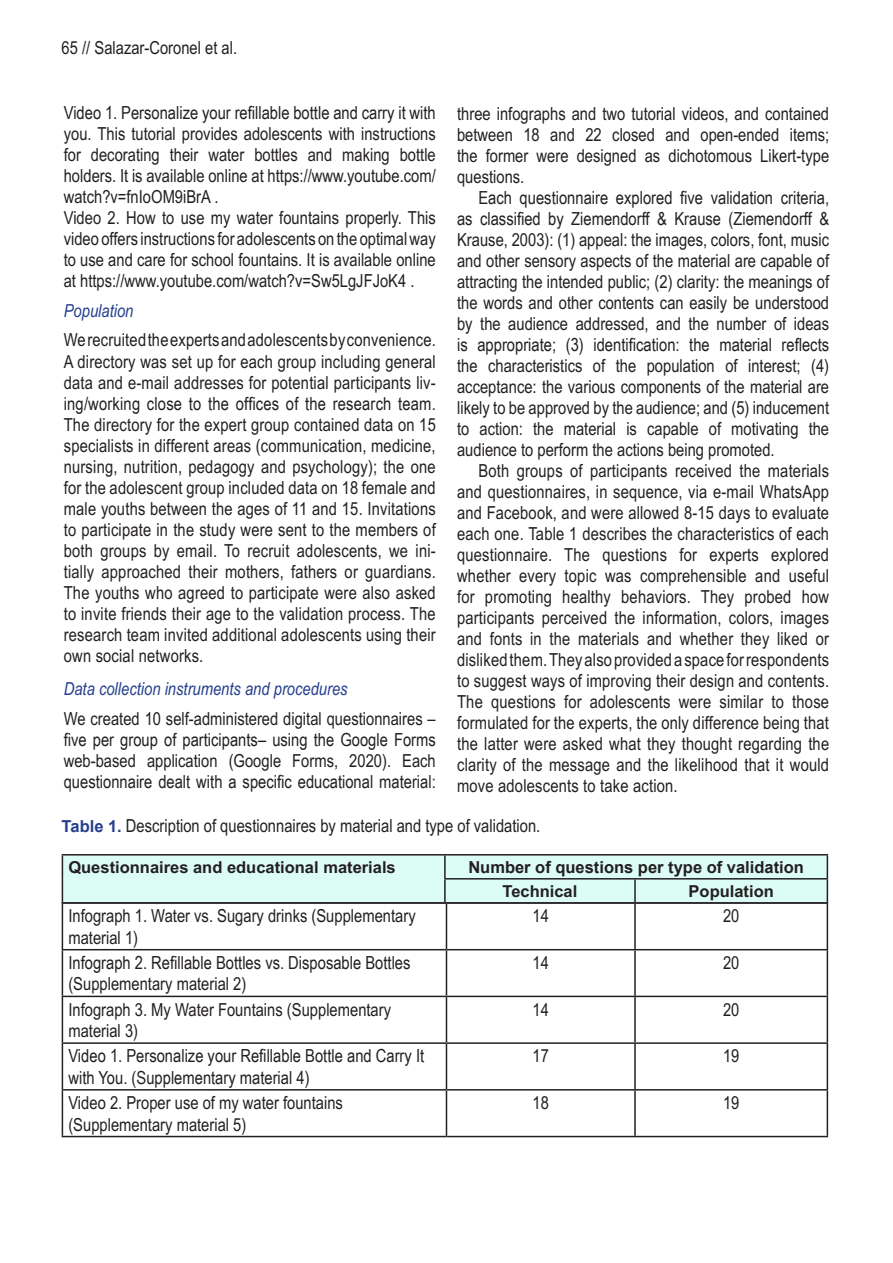
<style>
.page{position:relative;width:893px;height:1263px;background:#fff}
.page>*{position:absolute;margin:0;border:0;box-sizing:border-box;transform-origin:0 0}
.t1{font:18px/21px "Arial Narrow";color:#231f20;text-align:justify}
.t2{font:18px/21px "Arial Narrow 2";color:#231f20}
.t3{font:italic 18px "Arial Narrow";color:#253f8e}
.t4{font:16.5px "Arial Bold MT2";color:#231f20}
.t5{font:700 16.5px "Arial";color:#231f20}
.s1{font-family:"Arial Narrow 2"}
.s2{font-family:"Arial Narrow"}
.s3{font-family:"Arial";font-weight:700;font-size:16.5px;color:#253f8e}
</style>
<div class="page">
<hr style="left:62px;top:902px;width:384px;height:2px;background:#231f20">
<hr style="left:62px;top:904px;width:1px;height:45px;background:#231f20">
<hr style="left:446px;top:902px;width:189px;height:2px;background:#231f20">
<hr style="left:446px;top:904px;width:1px;height:45px;background:#231f20">
<hr style="left:635px;top:902px;width:193px;height:2px;background:#231f20">
<hr style="left:634px;top:904px;width:2px;height:45px;background:#231f20">
<hr style="left:827px;top:904px;width:1px;height:45px;background:#231f20">
<hr style="left:62px;top:949px;width:384px;height:1px;background:#231f20">
<hr style="left:62px;top:950px;width:1px;height:46px;background:#231f20">
<hr style="left:446px;top:949px;width:189px;height:1px;background:#231f20">
<hr style="left:446px;top:950px;width:1px;height:46px;background:#231f20">
<hr style="left:635px;top:949px;width:193px;height:1px;background:#231f20">
<hr style="left:634px;top:950px;width:2px;height:46px;background:#231f20">
<hr style="left:827px;top:950px;width:1px;height:46px;background:#231f20">
<hr style="left:62px;top:996px;width:384px;height:1px;background:#231f20">
<hr style="left:62px;top:997px;width:1px;height:45px;background:#231f20">
<hr style="left:446px;top:996px;width:189px;height:1px;background:#231f20">
<hr style="left:446px;top:997px;width:1px;height:45px;background:#231f20">
<hr style="left:635px;top:996px;width:193px;height:1px;background:#231f20">
<hr style="left:634px;top:997px;width:2px;height:45px;background:#231f20">
<hr style="left:827px;top:997px;width:1px;height:45px;background:#231f20">
<hr style="left:62px;top:1042px;width:384px;height:2px;background:#231f20">
<hr style="left:62px;top:1044px;width:1px;height:45px;background:#231f20">
<hr style="left:446px;top:1042px;width:189px;height:2px;background:#231f20">
<hr style="left:446px;top:1044px;width:1px;height:45px;background:#231f20">
<hr style="left:635px;top:1042px;width:193px;height:2px;background:#231f20">
<hr style="left:634px;top:1044px;width:2px;height:45px;background:#231f20">
<hr style="left:827px;top:1044px;width:1px;height:45px;background:#231f20">
<hr style="left:62px;top:1089px;width:384px;height:1px;background:#231f20">
<hr style="left:62px;top:1090px;width:1px;height:46px;background:#231f20">
<hr style="left:446px;top:1089px;width:189px;height:1px;background:#231f20">
<hr style="left:446px;top:1090px;width:1px;height:46px;background:#231f20">
<hr style="left:635px;top:1089px;width:193px;height:1px;background:#231f20">
<hr style="left:634px;top:1090px;width:2px;height:46px;background:#231f20">
<hr style="left:827px;top:1090px;width:1px;height:46px;background:#231f20">
<hr style="left:62px;top:1136px;width:384px;height:1px;background:#231f20">
<hr style="left:446px;top:1136px;width:189px;height:1px;background:#231f20">
<hr style="left:635px;top:1136px;width:193px;height:1px;background:#231f20">
<hr style="left:62px;top:854px;width:383px;height:1px;background:#231f20">
<hr style="left:445px;top:854px;width:190px;height:1px;background:#231f20">
<hr style="left:635px;top:854px;width:193px;height:1px;background:#231f20">
<div style="left:62px;top:855px;width:766px;height:47px;background:#dcfcf6"></div>
<p class="t1" style="left:62px;top:36px;width:177px">65 // Salazar-Coronel et al.</p>
<p class="t1" style="left:64px;top:102px;width:374px"><span class="s1">Video 1. Personalize your refillable bottle and carry it with </span>you. This tutorial provides adolescents with instructions for decorating their water bottles and making bottle holders. It is available online at https://www.youtube.com/ watch?v=fnIoOM9iBrA .</p>
<p class="t1" style="left:64px;top:207px;width:374px">Video 2. How to use my water fountains properly. This video offers instructions for adolescents on the optimal way to use and care for school fountains. It is available online at https://www.youtube.com/watch?v=Sw5LgJFJoK4 .</p>
<p class="t3" style="left:64px;top:298px;width:71px">Population</p>
<p class="t1" style="left:64px;top:329px;width:374px">We recruited the experts and adolescents by convenience.<br>A directory was set up for each group including general data and e-mail addresses for potential participants liv&shy;<span class="s1">ing/working close to the offices of the research team.<br></span>The directory for the expert group contained data on 15 specialists in different areas (communication, medicine, nursing, nutrition, pedagogy and psychology); the one for the adolescent group included data on 18 female and male youths between the ages of 11 and 15. Invitations to participate in the study were sent to the members of both groups by email. To recruit adolescents, we ini&shy;tially approached their mothers, fathers or guardians.<br>The youths who agreed to participate were also asked to invite friends their age to the validation process. The research team invited additional adolescents using their own social networks.</p>
<p class="t3" style="left:64px;top:676px;width:285px">Data collection instruments and procedures</p>
<p class="t2" style="left:64px;top:707px;width:374px;text-align:justify"><span class="s2">We created 10 self-administered digital questionnaires – </span>five per group of participants– using the Google Forms <span class="s2">web-based application (Google Forms, 2020). Each </span>questionnaire dealt with a specific educational material:</p>
<p class="t1" style="left:457px;top:102px;width:374px">three infographs and two tutorial videos, and contained between 18 and 22 closed and open-ended items; the former were designed as dichotomous Likert-type questions.</p>
<p class="t1" style="left:457px;top:186px;width:374px;text-indent:21px"><span class="s1">Each questionnaire explored five validation criteria, as classified by Ziemendorff &amp; Krause (Ziemendorff &amp; </span>Krause, 2003): (1) appeal: the images, colors, font, music and other sensory aspects of the material are capable of attracting the intended public; (2) clarity: the meanings of the words and other contents can easily be understood by the audience addressed, and the number of ideas <span class="s1">is appropriate; (3) identification: the material reflects </span>the characteristics of the population of interest; (4) acceptance: the various components of the material are likely to be approved by the audience; and (5) inducement to action: the material is capable of motivating the audience to perform the actions being promoted.</p>
<p class="t1" style="left:457px;top:459px;width:374px;text-indent:21px">Both groups of participants received the materials and questionnaires, in sequence, via e-mail WhatsApp and Facebook, and were allowed 8-15 days to evaluate each one. Table 1 describes the characteristics of each questionnaire. The questions for experts explored whether every topic was comprehensible and useful for promoting healthy behaviors. They probed how participants perceived the information, colors, images and fonts in the materials and whether they liked or disliked them. They also provided a space for respondents to suggest ways of improving their design and contents.<br>The questions for adolescents were similar to those formulated for the experts, the only difference being that the latter were asked what they thought regarding the clarity of the message and the likelihood that it would move adolescents to take action.</p>
<p class="t1" style="left:62px;top:814px;width:480px"><span class="s3">Table 1.</span> Description of questionnaires by material and type of validation.</p>
<p class="t4" style="left:68px;top:855px;width:329px">Questionnaires and educational materials</p>
<p class="t5" style="left:468px;top:855px;width:337px">Number of questions per type of validation</p>
<p class="t4" style="left:502px;top:879px;width:76px">Technical</p>
<p class="t4" style="left:689px;top:879px;width:87px">Population</p>
<p class="t1" style="left:68px;top:904px;width:349px;line-height:21.6px">Infograph 1. Water vs. Sugary drinks (Supplementary material 1)</p>
<p class="t1" style="left:532px;top:904px;width:18px">14</p>
<p class="t1" style="left:723px;top:904px;width:18px">20</p>
<p class="t2" style="left:68px;top:951px;width:344px;line-height:21.6px">Infograph 2. Refillable Bottles vs. Disposable Bottles <span class="s2">(Supplementary material 2)</span></p>
<p class="t1" style="left:532px;top:951px;width:18px">14</p>
<p class="t1" style="left:723px;top:951px;width:18px">20</p>
<p class="t1" style="left:68px;top:998px;width:324px;line-height:21.6px">Infograph 3. My Water Fountains (Supplementary material 3)</p>
<p class="t1" style="left:532px;top:998px;width:18px">14</p>
<p class="t1" style="left:723px;top:998px;width:18px">20</p>
<p class="t2" style="left:68px;top:1044px;width:357px;line-height:21.6px">Video 1. Personalize your Refillable Bottle and Carry It with You. (Supplementary material 4)</p>
<p class="t1" style="left:532px;top:1045px;width:18px">17</p>
<p class="t1" style="left:723px;top:1045px;width:18px">19</p>
<p class="t1" style="left:68px;top:1091px;width:276px;line-height:21.6px">Video 2. Proper use of my water fountains (Supplementary material 5)</p>
<p class="t1" style="left:532px;top:1091px;width:18px">18</p>
<p class="t1" style="left:723px;top:1091px;width:18px">19</p>
</div>
